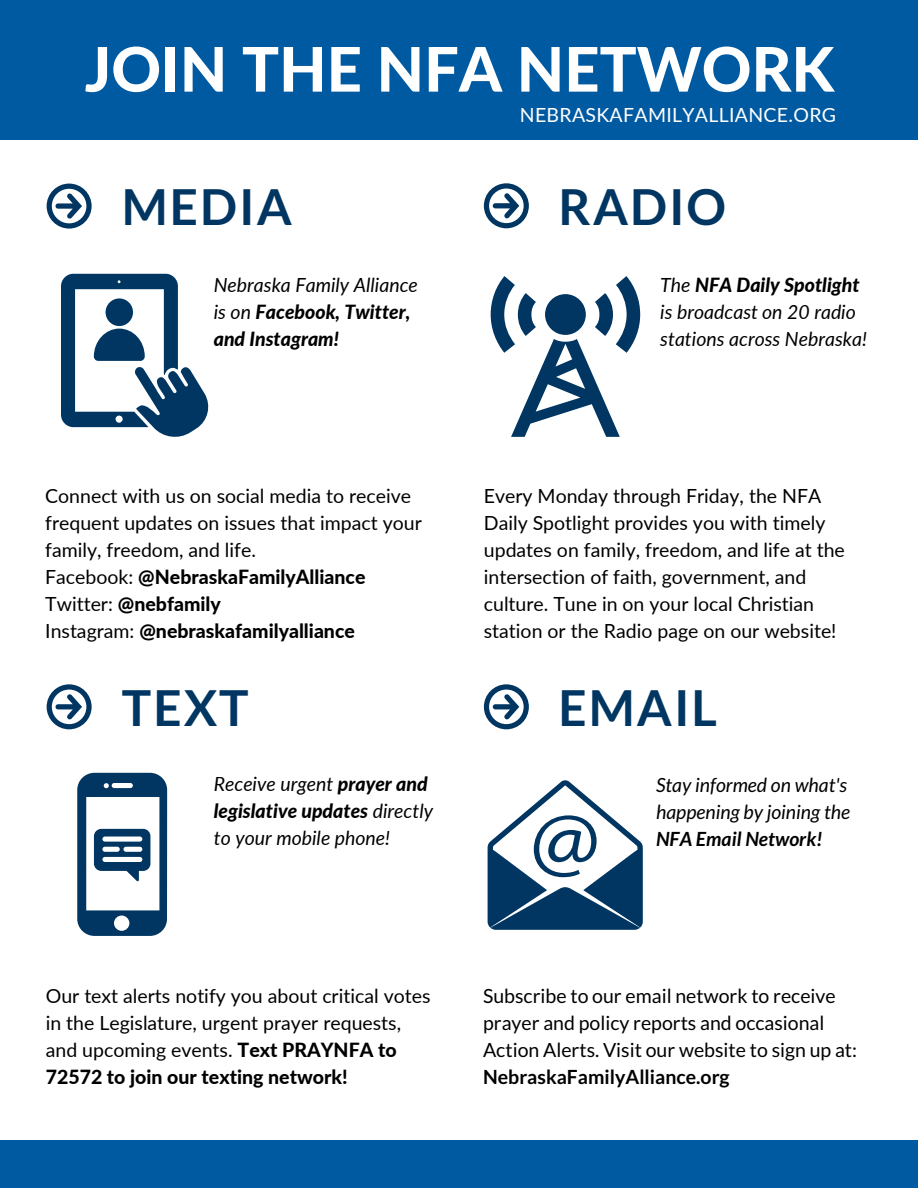
<style>
.page{position:relative;width:918px;height:1188px;background:#fff}
.page>*{position:absolute;margin:0;border:0;box-sizing:border-box;transform-origin:0 0}
.t1{font:800 61.5px "Lato";color:#fff}
.t2{font:700 49.5px "Lato";letter-spacing:.04em;color:#003661}
.t3{font:19.5px/27px "Lato";color:#000}
.t4{font:italic 19.5px/27px "Lato";color:#000}
.t5{font:800 19.5px "Lato";color:#000}
.t6{font:italic 800 19.5px/27px "Lato";color:#000}
.t7{font:19.5px "Lato";letter-spacing:.015em;color:#fff}
.s1{font-weight:400}
.s2{font-weight:800}
.s3{font-weight:700}
</style>
<div class="page">
<div style="left:0;top:1140px;width:918px;height:48px;background:#005aa2"></div>
<div style="left:0;top:0;width:918px;height:139px;background:#005aa2"></div>
<svg style="left:47px;top:184px;width:45px;height:45px"></svg>
<svg style="left:491px;top:276px;width:149px;height:161px"></svg>
<svg style="left:484px;top:183px;width:45px;height:45px"></svg>
<svg style="left:47px;top:684px;width:45px;height:45px"></svg>
<svg style="left:484px;top:684px;width:45px;height:45px"></svg>
<svg style="left:488px;top:780px;width:155px;height:150px"></svg>
<svg style="left:77px;top:773px;width:90px;height:163px"></svg>
<svg style="left:61px;top:274px;width:147px;height:163px"></svg>
<div style="left:106px;top:298px;width:27px;height:28px;background:#003661;border-radius:50%"></div>
<p class="t1" style="left:85px;top:31px;width:751px">JOIN THE NFA NETWORK</p>
<p class="t7" style="left:520px;top:103px;width:318px">NEBRASKAFAMILYALLIANCE.ORG</p>
<p class="t2" style="left:122px;top:176px;width:171px">MEDIA</p>
<p class="t2" style="left:559px;top:176px;width:169px">RADIO</p>
<p class="t6" style="left:214px;top:271px;width:206px"><span class="s1">Nebraska Family Alliance is on</span> Facebook, Twitter, and Instagram!</p>
<p class="t4" style="left:660px;top:271px;width:208px">The <span class="s2">NFA Daily Spotlight </span>is broadcast on 20 radio stations across Nebraska!</p>
<p class="t3" style="left:45px;top:482px;width:378px">Connect with us on social media to receive frequent updates on issues that impact your family, freedom, and life.</p>
<p class="t5" style="left:45px;top:565px;width:322px"><span class="s1">Facebook:</span> @NebraskaFamilyAlliance</p>
<p class="t5" style="left:45px;top:592px;width:177px"><span class="s1">Twitter:</span> @nebfamily</p>
<p class="t5" style="left:45px;top:619px;width:311px"><span class="s1">Instagram:</span> @nebraskafamilyalliance</p>
<p class="t2" style="left:122px;top:677px;width:128px">TEXT</p>
<p class="t4" style="left:214px;top:770px;width:215px">Receive urgent <span class="s2">prayer and</span></p>
<p class="t4" style="left:214px;top:797px;width:221px"><span class="s2">legislative updates</span> directly to your mobile phone!</p>
<p class="t3" style="left:484px;top:482px;width:362px">Every Monday through Friday, the NFA Daily Spotlight provides you with timely updates on family, freedom, and life at the intersection of faith, government, and culture. Tune in on your local Christian station or the Radio page on our website!</p>
<p class="t2" style="left:559px;top:677px;width:160px">EMAIL</p>
<p class="t4" style="left:656px;top:771px;width:195px">Stay informed on what's happening by joining the<br><span class="s3">NFA Email Network!</span></p>
<p class="t3" style="left:46px;top:982px;width:386px">Our text alerts notify you about critical votes in the Legislature, urgent prayer requests, and upcoming events. <span class="s2">Text PRAYNFA to 72572 to join our texting network!</span></p>
<p class="t3" style="left:483px;top:982px;width:376px">Subscribe to our email network to receive prayer and policy reports and occasional Action Alerts. Visit our website to sign up at:<br><span class="s3">NebraskaFamilyAlliance.org</span></p>
</div>
